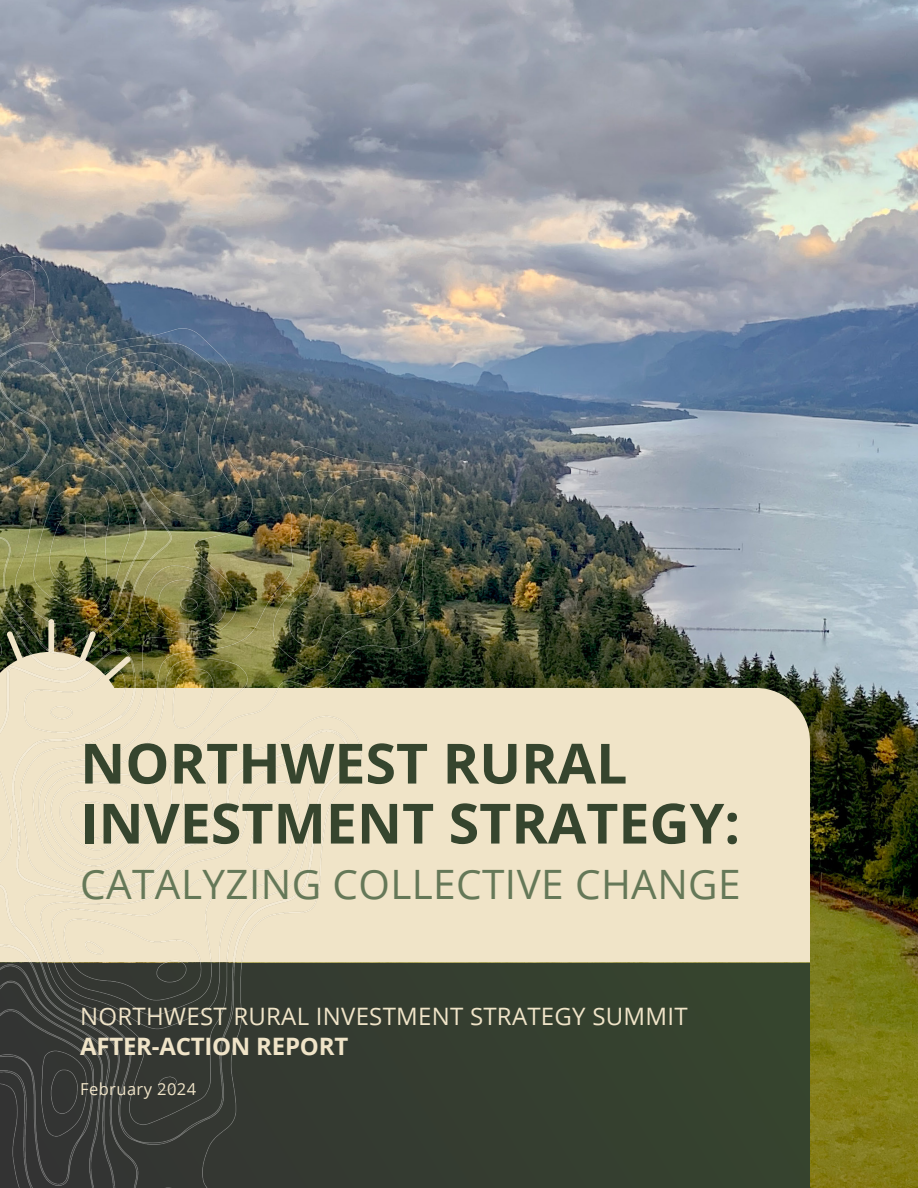
<style>
.page{position:relative;width:918px;height:1188px;background:#fff}
.page>*{position:absolute;margin:0;border:0;box-sizing:border-box;transform-origin:0 0}
.t1{font:700 55.5px/60px "Open Sans";color:#36452e}
.t2{font:40.5px "Open Sans";letter-spacing:.01em;color:#657858}
.t3{font:24px/30px "Open Sans";letter-spacing:.01em;color:#f0e4c8}
.t4{font:16.5px "Open Sans";letter-spacing:.025em;color:#f0e4c8}
.s1{font-weight:700}
</style>
<div class="page">
<img style="left:0;top:0;width:918px;height:1188px">
<div style="left:0;top:963px;width:810px;height:225px;background:#35412f"></div>
<div style="left:440px;top:688px;width:370px;height:274px;background:#f0e4c8"></div>
<img style="left:0;top:244px;width:440px;height:944px">
<p class="t1" style="left:80px;top:732px;width:661px">NORTHWEST RURAL<br>INVESTMENT STRATEGY:</p>
<p class="t2" style="left:80px;top:857px;width:662px">CATALYZING COLLECTIVE CHANGE</p>
<p class="t3" style="left:80px;top:1001px;width:609px">NORTHWEST RURAL INVESTMENT STRATEGY SUMMIT<br><span class="s1">AFTER-ACTION REPORT</span></p>
<p class="t4" style="left:80px;top:1077px;width:117px">February 2024</p>
</div>
